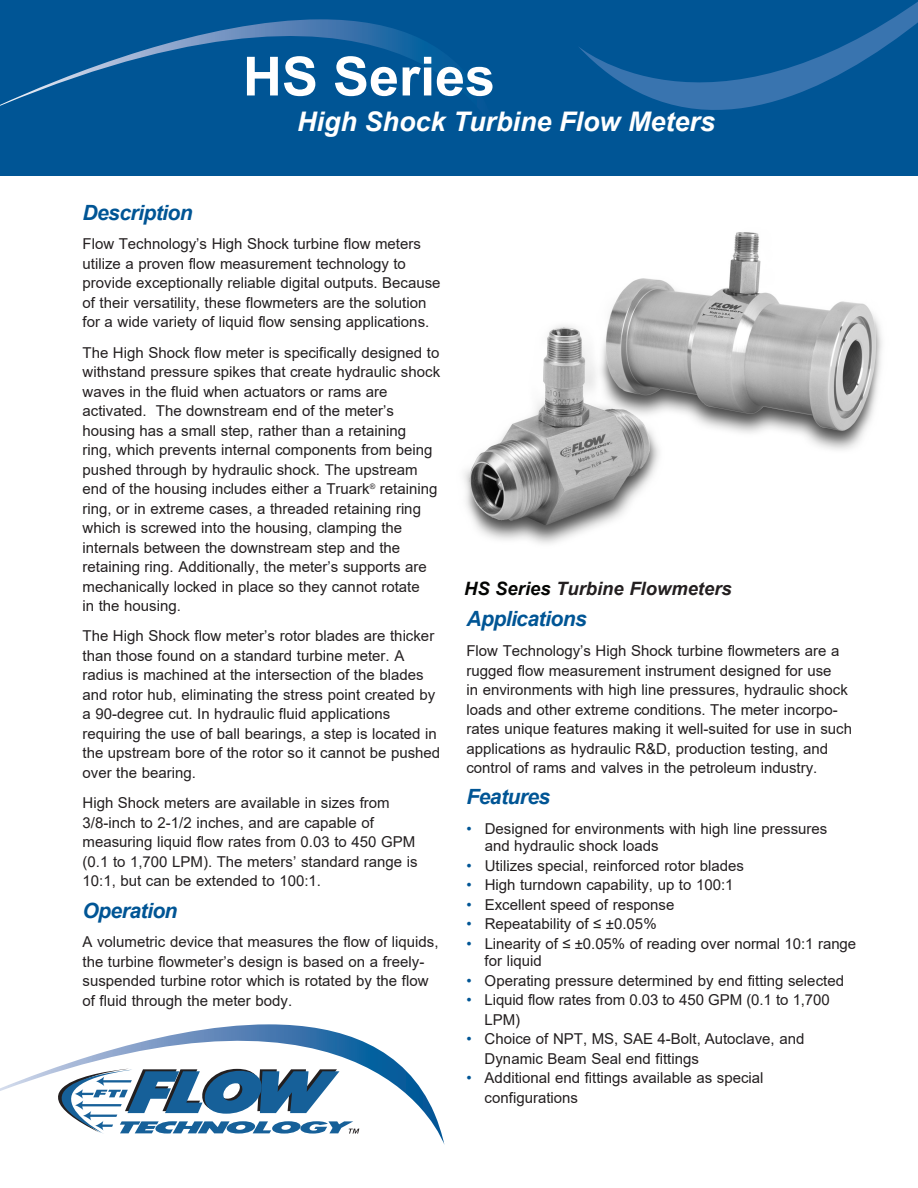
<style>
.page{position:relative;width:918px;height:1188px;background:#fff}
.page>*{position:absolute;margin:0;border:0;box-sizing:border-box;transform-origin:0 0}
.t1{font:700 54px "Arial";color:#fff}
.t2{font:italic 700 27px "Arial";color:#fff}
.t3{font:italic 700 21px "Arial";letter-spacing:-.025em;color:#005595}
.t4{font:italic 700 18.45px "Arial";color:#231f20}
.t5{font:15px/19.5px "Arial";color:#231f20}
.s1{color:#040503}
.s2{color:#005595}
</style>
<div class="page">
<svg style="left:0;top:1024px;width:444px;height:120px"></svg>
<img style="left:464px;top:232px;width:418px;height:312px">
<div style="left:0;top:0;width:918px;height:176px;background:#005595"></div>
<svg style="left:579px;top:2px;width:339px;height:108px"></svg>
<svg style="left:0;top:19px;width:436px;height:87px"></svg>
<h1 class="t1" style="left:243px;top:38px;width:254px">HS Series</h1>
<h2 class="t2" style="left:297px;top:104px;width:420px">High Shock Turbine Flow Meters</h2>
<h3 class="t3" style="left:83px;top:198px;width:112px">Description</h3>
<p class="t5" style="left:83px;top:234px;width:360px">Flow Technology’s High Shock turbine flow meters utilize a proven flow measurement technology to provide exceptionally reliable digital outputs. Because of their versatility, these flowmeters are the solution for a wide variety of liquid flow sensing applications.</p>
<p class="t5" style="left:83px;top:343px;width:359px">The High Shock flow meter is specifically designed to withstand pressure spikes that create hydraulic shock waves in the fluid when actuators or rams are activated. The downstream end of the meter’s housing has a small step, rather than a retaining<br>ring, which prevents internal components from being pushed through by hydraulic shock. The upstream end of the housing includes either a Truark<sup>®</sup> retaining ring, or in extreme cases, a threaded retaining ring which is screwed into the housing, clamping the internals between the downstream step and the retaining ring. Additionally, the meter’s supports are mechanically locked in place so they cannot rotate<br>in the housing.</p>
<p class="t5" style="left:83px;top:626px;width:359px">The High Shock flow meter’s rotor blades are thicker than those found on a standard turbine meter. A radius is machined at the intersection of the blades and rotor hub, eliminating the stress point created by a 90-degree cut. In hydraulic fluid applications requiring the use of ball bearings, a step is located in the upstream bore of the rotor so it cannot be pushed over the bearing.</p>
<p class="t5" style="left:83px;top:793px;width:337px">High Shock meters are available in sizes from 3/8-inch to 2-1/2 inches, and are capable of measuring liquid flow rates from 0.03 to 450 GPM (0.1 to 1,700 LPM). The meters’ standard range is 10:1, but can be extended to 100:1.</p>
<h3 class="t3" style="left:83px;top:896px;width:96px">Operation</h3>
<p class="t5" style="left:83px;top:932px;width:357px">A volumetric device that measures the flow of liquids, the turbine flowmeter’s design is based on a freely&shy;suspended turbine rotor which is rotated by the flow of fluid through the meter body.</p>
<p class="t4" style="left:464px;top:576px;width:269px"><span class="s1">HS Series</span> Turbine Flowmeters</p>
<h3 class="t3" style="left:466px;top:605px;width:122px">Applications</h3>
<p class="t5" style="left:466px;top:641px;width:387px">Flow Technology’s High Shock turbine flowmeters are a rugged flow measurement instrument designed for use<br>in environments with high line pressures, hydraulic shock loads and other extreme conditions. The meter incorpo&shy;rates unique features making it well-suited for use in such applications as hydraulic R&amp;D, production testing, and control of rams and valves in the petroleum industry.</p>
<h3 class="t3" style="left:466px;top:783px;width:85px">Features</h3>
<p class="t5" style="left:485px;top:820px;width:344px;line-height:17.2px;text-indent:-18px"><span class="s2">•</span> Designed for environments with high line pressures and hydraulic shock loads</p>
<p class="t5" style="left:466px;top:856px;width:279px"><span class="s2">•</span> Utilizes special, reinforced rotor blades</p>
<p class="t5" style="left:466px;top:875px;width:269px"><span class="s2">•</span> High turndown capability, up to 100:1</p>
<p class="t5" style="left:466px;top:895px;width:209px"><span class="s2">•</span> Excellent speed of response</p>
<p class="t5" style="left:466px;top:914px;width:192px"><span class="s2">•</span> Repeatability of ≤ ±0.05%</p>
<p class="t5" style="left:485px;top:935px;width:373px;line-height:17.2px;text-indent:-18px"><span class="s2">•</span> Linearity of ≤ ±0.05% of reading over normal 10:1 range for liquid</p>
<p class="t5" style="left:466px;top:971px;width:379px"><span class="s2">•</span> Operating pressure determined by end fitting selected</p>
<p class="t5" style="left:485px;top:990px;width:347px;text-indent:-18px"><span class="s2">•</span> Liquid flow rates from 0.03 to 450 GPM (0.1 to 1,700<br>LPM)</p>
<p class="t5" style="left:485px;top:1029px;width:321px;text-indent:-18px"><span class="s2">•</span> Choice of NPT, MS, SAE 4-Bolt, Autoclave, and<br>Dynamic Beam Seal end fittings</p>
<p class="t5" style="left:485px;top:1068px;width:280px;text-indent:-18px"><span class="s2">•</span> Additional end fittings available as special configurations</p>
</div>
